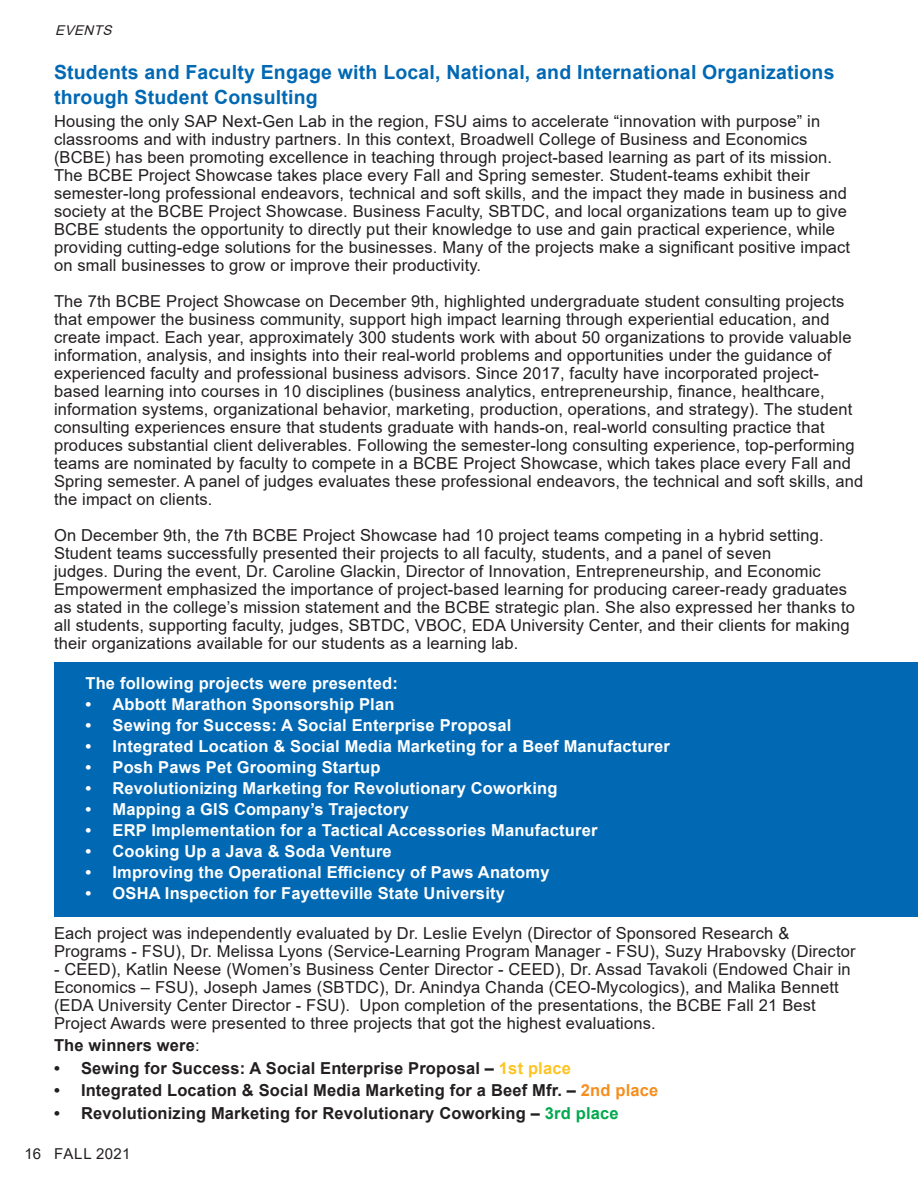
<style>
.page{position:relative;width:918px;height:1188px;background:#fff}
.page>*{position:absolute;margin:0;border:0;box-sizing:border-box;transform-origin:0 0}
.Title_cover_3{font:700 19.5px/25.5px "Arial";letter-spacing:.01em;color:#0168b3}
.Title_cover_3-2{font:16.5px/18px "Arial";letter-spacing:.01em;color:#231f20}
.Title_cover_3-3{font:700 16.5px "Arial";letter-spacing:.01em;color:#fff}
.Title_cover_3-4{font:700 16.5px "Arial";letter-spacing:.01em;color:#231f20}
.t1{font:15px "Arial";letter-spacing:.02em;color:#231f20}
.Title_cover_3-5{font:italic 13.5px "Arial";color:#231f20}
.s1{font-weight:400}
.s2{color:#fec422}
.s3{color:#f68e1e}
.s4{color:#00a94e}
</style>
<div class="page">
<div style="left:54px;top:662px;width:864px;height:255px;background:#0168b3"></div>
<p class="Title_cover_3-5" style="left:55px;top:21px;width:62px">EVENTS</p>
<p class="Title_cover_3" style="left:54px;top:59px;width:782px">Students and Faculty Engage with Local, National, and International Organizations through Student Consulting</p>
<p class="Title_cover_3-2" style="left:54px;top:112px;width:798px">Housing the only SAP Next-Gen Lab in the region, FSU aims to accelerate “innovation with purpose” in classrooms and with industry partners. In this context, Broadwell College of Business and Economics (BCBE) has been promoting excellence in teaching through project-based learning as part of its mission.<br>The BCBE Project Showcase takes place every Fall and Spring semester. Student-teams exhibit their semester-long professional endeavors, technical and soft skills, and the impact they made in business and society at the BCBE Project Showcase. Business Faculty, SBTDC, and local organizations team up to give BCBE students the opportunity to directly put their knowledge to use and gain practical experience, while providing cutting-edge solutions for the businesses. Many of the projects make a significant positive impact on small businesses to grow or improve their productivity.</p>
<p class="Title_cover_3-2" style="left:54px;top:292px;width:811px">The 7th BCBE Project Showcase on December 9th, highlighted undergraduate student consulting projects that empower the business community, support high impact learning through experiential education, and create impact. Each year, approximately 300 students work with about 50 organizations to provide valuable information, analysis, and insights into their real-world problems and opportunities under the guidance of experienced faculty and professional business advisors. Since 2017, faculty have incorporated project&shy;based learning into courses in 10 disciplines (business analytics, entrepreneurship, finance, healthcare, information systems, organizational behavior, marketing, production, operations, and strategy). The student consulting experiences ensure that students graduate with hands-on, real-world consulting practice that produces substantial client deliverables. Following the semester-long consulting experience, top-performing teams are nominated by faculty to compete in a BCBE Project Showcase, which takes place every Fall and Spring semester. A panel of judges evaluates these professional endeavors, the technical and soft skills, and the impact on clients.</p>
<p class="Title_cover_3-2" style="left:54px;top:526px;width:803px">On December 9th, the 7th BCBE Project Showcase had 10 project teams competing in a hybrid setting.<br>Student teams successfully presented their projects to all faculty, students, and a panel of seven<br>judges. During the event, Dr. Caroline Glackin, Director of Innovation, Entrepreneurship, and Economic Empowerment emphasized the importance of project-based learning for producing career-ready graduates as stated in the college’s mission statement and the BCBE strategic plan. She also expressed her thanks to all students, supporting faculty, judges, SBTDC, VBOC, EDA University Center, and their clients for making their organizations available for our students as a learning lab.</p>
<p class="Title_cover_3-3" style="left:86px;top:672px;width:314px">The following projects were presented:</p>
<p class="Title_cover_3-3" style="left:86px;top:693px;width:310px">• Abbott Marathon Sponsorship Plan</p>
<p class="Title_cover_3-3" style="left:86px;top:714px;width:427px">• Sewing for Success: A Social Enterprise Proposal</p>
<p class="Title_cover_3-3" style="left:86px;top:735px;width:586px">• Integrated Location &amp; Social Media Marketing for a Beef Manufacturer</p>
<p class="Title_cover_3-3" style="left:86px;top:756px;width:296px">• Posh Paws Pet Grooming Startup</p>
<p class="Title_cover_3-3" style="left:86px;top:777px;width:473px">• Revolutionizing Marketing for Revolutionary Coworking</p>
<p class="Title_cover_3-3" style="left:86px;top:798px;width:325px">• Mapping a GIS Company’s Trajectory</p>
<p class="Title_cover_3-3" style="left:86px;top:819px;width:513px">• ERP Implementation for a Tactical Accessories Manufacturer</p>
<p class="Title_cover_3-3" style="left:86px;top:840px;width:308px">• Cooking Up a Java &amp; Soda Venture</p>
<p class="Title_cover_3-3" style="left:86px;top:861px;width:466px">• Improving the Operational Efficiency of Paws Anatomy</p>
<p class="Title_cover_3-3" style="left:86px;top:882px;width:421px">• OSHA Inspection for Fayetteville State University</p>
<p class="Title_cover_3-2" style="left:54px;top:924px;width:803px">Each project was independently evaluated by Dr. Leslie Evelyn (Director of Sponsored Research &amp;<br>Programs - FSU), Dr. Melissa Lyons (Service-Learning Program Manager - FSU), Suzy Hrabovsky (Director</p>
<p class="Title_cover_3-2" style="left:54px;top:960px;width:798px">- CEED), Katlin Neese (Women’s Business Center Director - CEED), Dr. Assad Tavakoli (Endowed Chair in Economics – FSU), Joseph James (SBTDC), Dr. Anindya Chanda (CEO-Mycologics), and Malika Bennett (EDA University Center Director - FSU). Upon completion of the presentations, the BCBE Fall 21 Best Project Awards were presented to three projects that got the highest evaluations.</p>
<p class="Title_cover_3-4" style="left:54px;top:1034px;width:147px">The winners were<span class="s1">:</span></p>
<p class="Title_cover_3-4" style="left:54px;top:1056px;width:518px">• Sewing for Success: A Social Enterprise Proposal – <span class="s2">1st place</span></p>
<p class="Title_cover_3-4" style="left:54px;top:1079px;width:606px">• Integrated Location &amp; Social Media Marketing for a Beef Mfr. – <span class="s3">2nd place</span></p>
<p class="Title_cover_3-4" style="left:54px;top:1101px;width:566px">• Revolutionizing Marketing for Revolutionary Coworking – <span class="s4">3rd place</span></p>
<p class="t1" style="left:24px;top:1143px;width:108px">16 FALL 2021</p>
</div>
